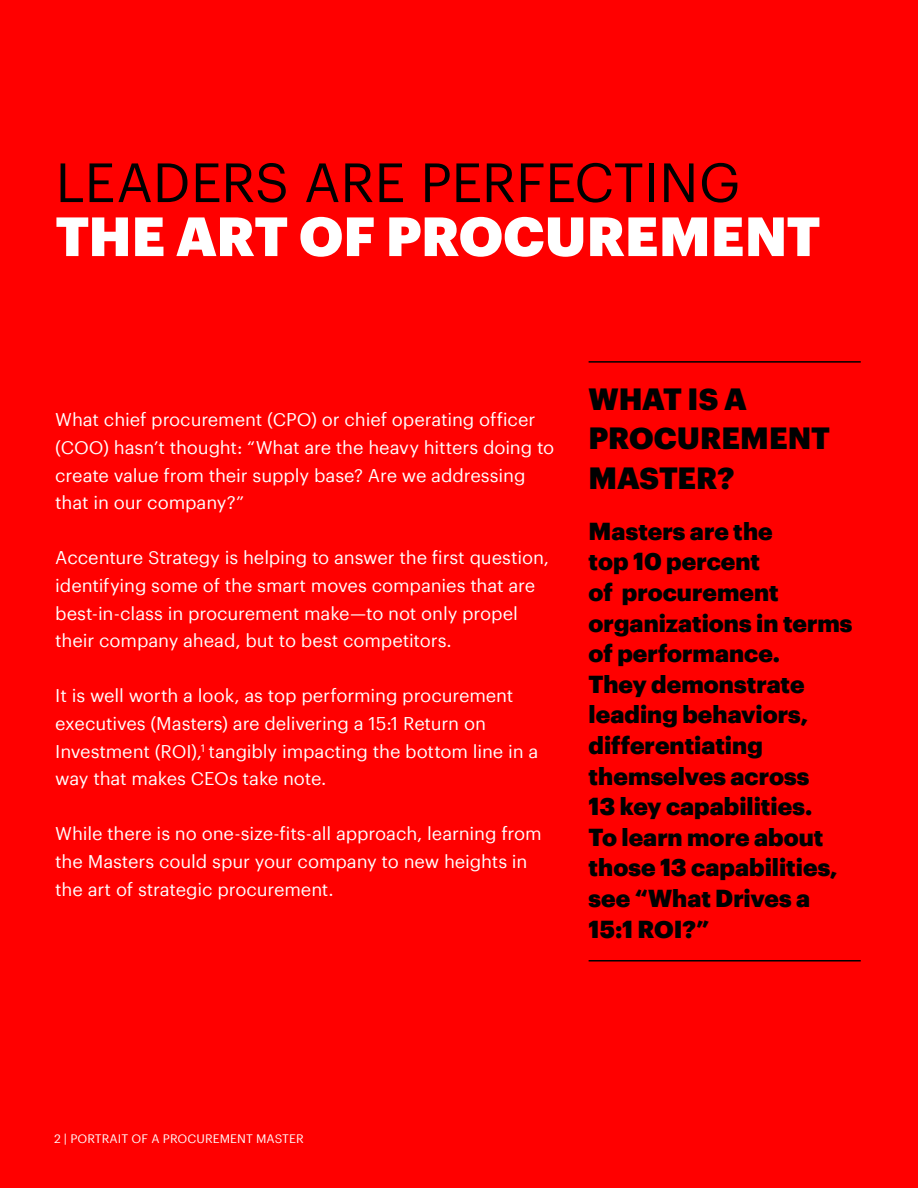
<style>
.page{position:relative;width:918px;height:1188px;background:#f00}
.page>*{position:absolute;margin:0;border:0;box-sizing:border-box;transform-origin:0 0}
.t1{font:54px "Graphik";letter-spacing:-.015em;color:#000}
.t2{font:900 54px "Graphik";color:#fff}
.t3{font:900 30px/39.6px "Graphik";letter-spacing:-.005em;color:#000}
.t4{font:900 24px/30.6px "Graphik";color:#000}
.t5{font:18px/27.6px "Graphik";letter-spacing:-.005em;color:#fff}
.t6{font:12px "Graphik";letter-spacing:.005em;color:#fff}
</style>
<div class="page">
<hr style="left:589px;top:361px;width:272px;height:2px;background:#000">
<hr style="left:589px;top:960px;width:272px;height:2px;background:#000">
<h1 class="t1" style="left:55px;top:142px;width:687px">LEADERS ARE PERFECTING</h1>
<h1 class="t2" style="left:55px;top:194px;width:767px">THE ART OF PROCUREMENT</h1>
<p class="t5" style="left:55px;top:405px;width:501px">What chief procurement (CPO) or chief operating officer (COO) hasn’t thought: “What are the heavy hitters doing to create value from their supply base? Are we addressing that in our company?”</p>
<p class="t5" style="left:55px;top:542px;width:495px">Accenture Strategy is helping to answer the first question, identifying some of the smart moves companies that are best-in-class in procurement make—to not only propel their company ahead, but to best competitors.</p>
<p class="t5" style="left:55px;top:680px;width:485px">It is well worth a look, as top performing procurement executives (Masters) are delivering a 15:1 Return on Investment (ROI),<sup>1</sup> tangibly impacting the bottom line in a way that makes CEOs take note.</p>
<p class="t5" style="left:55px;top:819px;width:488px">While there is no one-size-fits-all approach, learning from the Masters could spur your company to new heights in the art of strategic procurement.</p>
<h2 class="t3" style="left:589px;top:376px;width:243px">WHAT IS A<br>PROCUREMENT<br>MASTER?</h2>
<p class="t4" style="left:589px;top:514px;width:265px">Masters are the<br>top 10 percent<br>of procurement organizations in terms of performance.<br>They demonstrate leading behaviors, differentiating themselves across<br>13 key capabilities.<br>To learn more about those 13 capabilities, see “What Drives a<br>15:1 ROI?”</p>
<p class="t6" style="left:54px;top:1130px;width:251px">2 | PORTRAIT OF A PROCUREMENT MASTER</p>
</div>
